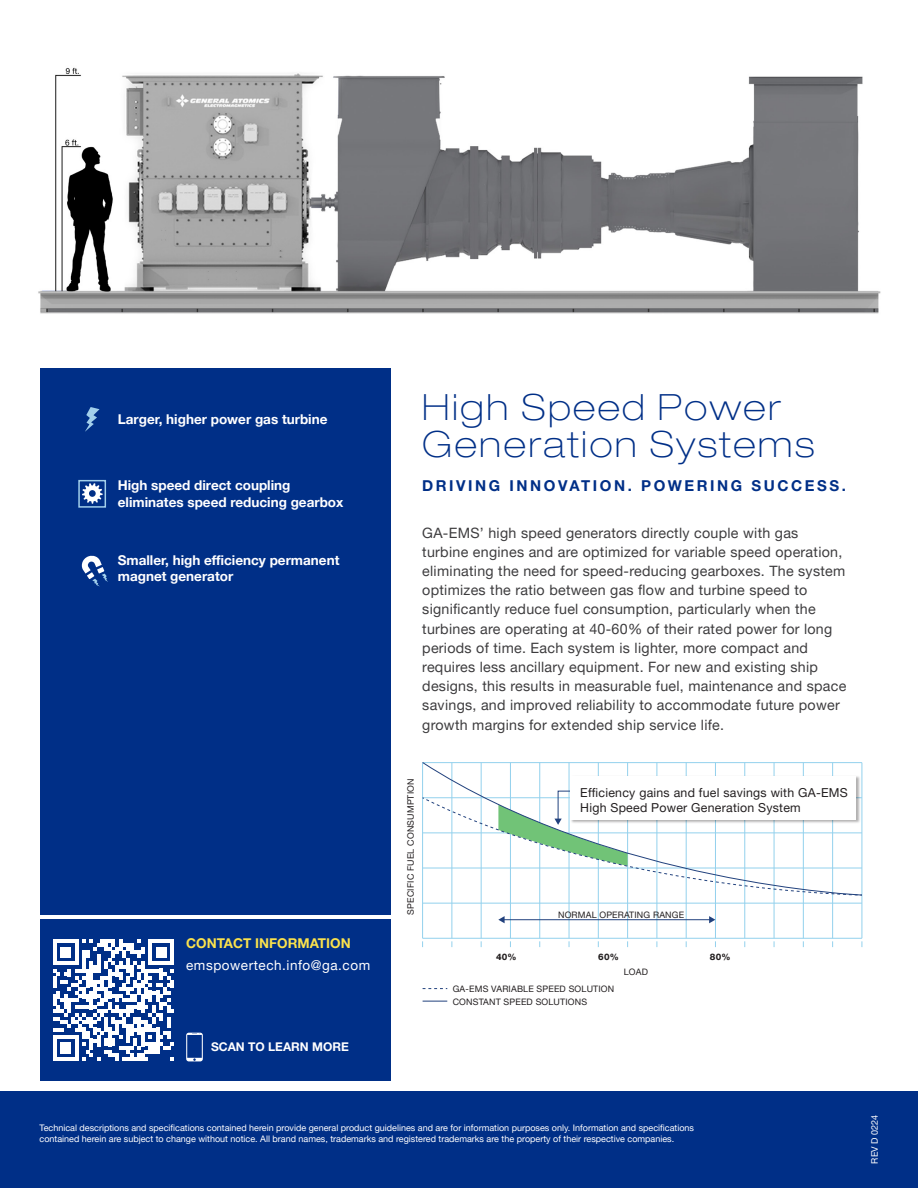
<style>
.page{position:relative;width:918px;height:1188px;background:#fff}
.page>*{position:absolute;margin:0;border:0;box-sizing:border-box;transform-origin:0 0}
.BROCHURE_TITLE{font:100 expanded 36px "Helvetica Neue LT Pro";letter-spacing:.07em;color:#002f87}
.BROCHURE_SUBTITLE{font:700 15px "Helvetica Neue LT Pro";letter-spacing:.17em;color:#002f87}
.FRONT_BODY_-_REG{font:14.25px/19.2px "Helvetica Neue LT Pro";letter-spacing:.02em;color:#3d3c3e}
.LEFT_MEASUREMENT{font:700 13.5px/16.2px "Helvetica Neue LT Pro";color:#fff}
.ADDRESS{font:13.5px "Helvetica Neue LT Pro";letter-spacing:.04em;color:#fff}
.CONTACT_INFO{font:700 13.5px "Helvetica Neue LT Pro";color:#fbe24c}
.t1{font:12.3px/14.9px "Helvetica Neue LT Pro";letter-spacing:.02em;color:#231f20}
.t2{font:700 12px "Helvetica Neue LT Pro";color:#fff}
.Disclaimer{font:9px/10.8px "Helvetica Neue LT Pro";color:#fff}
.REV{font:9px "Helvetica Neue LT Pro";color:#fff}
.t3{font:8.85px/13.5px "Helvetica Neue LT Pro";letter-spacing:.02em;color:#231f20}
.t4{font:800 8.85px "Helvetica Neue LT Pro";color:#231f20}
</style>
<div class="page">
<div style="left:40px;top:368px;width:351px;height:547px;background:#002f87"></div>
<div style="left:0;top:1091px;width:918px;height:97px;background:#002f87"></div>
<div style="left:40px;top:919px;width:351px;height:162px;background:#002f87"></div>
<svg style="left:186px;top:1033px;width:17px;height:28px"></svg>
<svg style="left:53px;top:940px;width:121px;height:121px"></svg>
<img style="left:38px;top:67px;width:843px;height:247px">
<svg style="left:85px;top:407px;width:15px;height:25px"></svg>
<svg style="left:82px;top:483px;width:21px;height:21px"></svg>
<div style="left:78px;top:480px;width:28px;height:28px;border:2px solid #a2cfeb"></div>
<svg style="left:82px;top:556px;width:26px;height:30px"></svg>
<hr style="left:423px;top:903px;width:439px;height:1px;background:#93d1ed">
<hr style="left:423px;top:938px;width:439px;height:1px;background:#93d1ed">
<hr style="left:422px;top:763px;width:1px;height:175px;background:#93d1ed">
<hr style="left:452px;top:763px;width:1px;height:175px;background:#93d1ed">
<hr style="left:481px;top:763px;width:1px;height:175px;background:#93d1ed">
<hr style="left:510px;top:763px;width:1px;height:175px;background:#93d1ed">
<hr style="left:539px;top:763px;width:1px;height:175px;background:#93d1ed">
<hr style="left:569px;top:763px;width:1px;height:175px;background:#93d1ed">
<hr style="left:598px;top:763px;width:1px;height:175px;background:#93d1ed">
<hr style="left:627px;top:763px;width:1px;height:175px;background:#93d1ed">
<hr style="left:657px;top:763px;width:1px;height:175px;background:#93d1ed">
<hr style="left:686px;top:763px;width:1px;height:175px;background:#93d1ed">
<hr style="left:715px;top:763px;width:1px;height:175px;background:#93d1ed">
<hr style="left:745px;top:763px;width:1px;height:175px;background:#93d1ed">
<hr style="left:774px;top:763px;width:1px;height:175px;background:#93d1ed">
<hr style="left:803px;top:763px;width:1px;height:175px;background:#93d1ed">
<hr style="left:832px;top:763px;width:1px;height:175px;background:#93d1ed">
<hr style="left:862px;top:763px;width:1px;height:175px;background:#93d1ed">
<svg style="left:422px;top:762px;width:441px;height:28px"></svg>
<svg style="left:423px;top:988px;width:24px;height:1px"></svg>
<svg style="left:423px;top:1001px;width:24px;height:1px"></svg>
<svg style="left:422px;top:790px;width:441px;height:106px"></svg>
<img style="left:569px;top:775px;width:293px;height:50px">
<div style="left:570px;top:776px;width:286px;height:43px;background:#fff"></div>
<hr style="left:504px;top:919px;width:206px;height:1px;background:#21417d">
<svg style="left:498px;top:916px;width:7px;height:7px"></svg>
<svg style="left:709px;top:916px;width:6px;height:7px"></svg>
<p class="LEFT_MEASUREMENT" style="left:118px;top:411px;width:211px">Larger, higher power gas turbine</p>
<p class="LEFT_MEASUREMENT" style="left:118px;top:477px;width:227px">High speed direct coupling eliminates speed reducing gearbox</p>
<p class="LEFT_MEASUREMENT" style="left:118px;top:552px;width:223px">Smaller, high efficiency permanent magnet generator</p>
<p class="CONTACT_INFO" style="left:186px;top:935px;width:166px">CONTACT INFORMATION</p>
<p class="ADDRESS" style="left:186px;top:956px;width:185px">emspowertech.info@ga.com</p>
<p class="t2" style="left:211px;top:1040px;width:139px">SCAN TO LEARN MORE</p>
<p class="BROCHURE_TITLE" style="left:422px;top:385px;width:360px">High Speed Power</p>
<p class="BROCHURE_TITLE" style="left:422px;top:422px;width:394px">Generation Systems</p>
<p class="BROCHURE_SUBTITLE" style="left:422px;top:476px;width:425px">DRIVING INNOVATION. POWERING SUCCESS.</p>
<p class="FRONT_BODY_-_REG" style="left:422px;top:523px;width:426px">GA-EMS’ high speed generators directly couple with gas turbine engines and are optimized for variable speed operation, eliminating the need for speed-reducing gearboxes. The system optimizes the ratio between gas flow and turbine speed to significantly reduce fuel consumption, particularly when the turbines are operating at 40-60% of their rated power for long periods of time. Each system is lighter, more compact and requires less ancillary equipment. For new and existing ship designs, this results in measurable fuel, maintenance and space savings, and improved reliability to accommodate future power growth margins for extended ship service life.</p>
<p class="t3" style="left:404px;top:915px;width:138px;rotate:-90deg">SPECIFIC FUEL CONSUMPTION</p>
<p class="t1" style="left:580px;top:785px;width:269px">Efficiency gains and fuel savings with GA-EMS<br>High Speed Power Generation System</p>
<p class="t3" style="left:558px;top:908px;width:128px">NORMAL OPERATING RANGE</p>
<p class="t4" style="left:496px;top:951px;width:22px">40%</p>
<p class="t4" style="left:598px;top:951px;width:22px">60%</p>
<p class="t4" style="left:710px;top:951px;width:22px">80%</p>
<p class="t3" style="left:624px;top:965px;width:26px">LOAD</p>
<p class="t3" style="left:453px;top:982px;width:163px">GA-EMS VARIABLE SPEED SOLUTION<br>CONSTANT SPEED SOLUTIONS</p>
<p class="Disclaimer" style="left:40px;top:1123px;width:656px">Technical descriptions and specifications contained herein provide general product guidelines and are for information purposes only. Information and specifications contained herein are subject to change without notice. All brand names, trademarks and registered trademarks are the property of their respective companies.</p>
<p class="REV" style="left:869px;top:1164px;width:50px;rotate:-90deg">REV D 0224</p>
</div>
